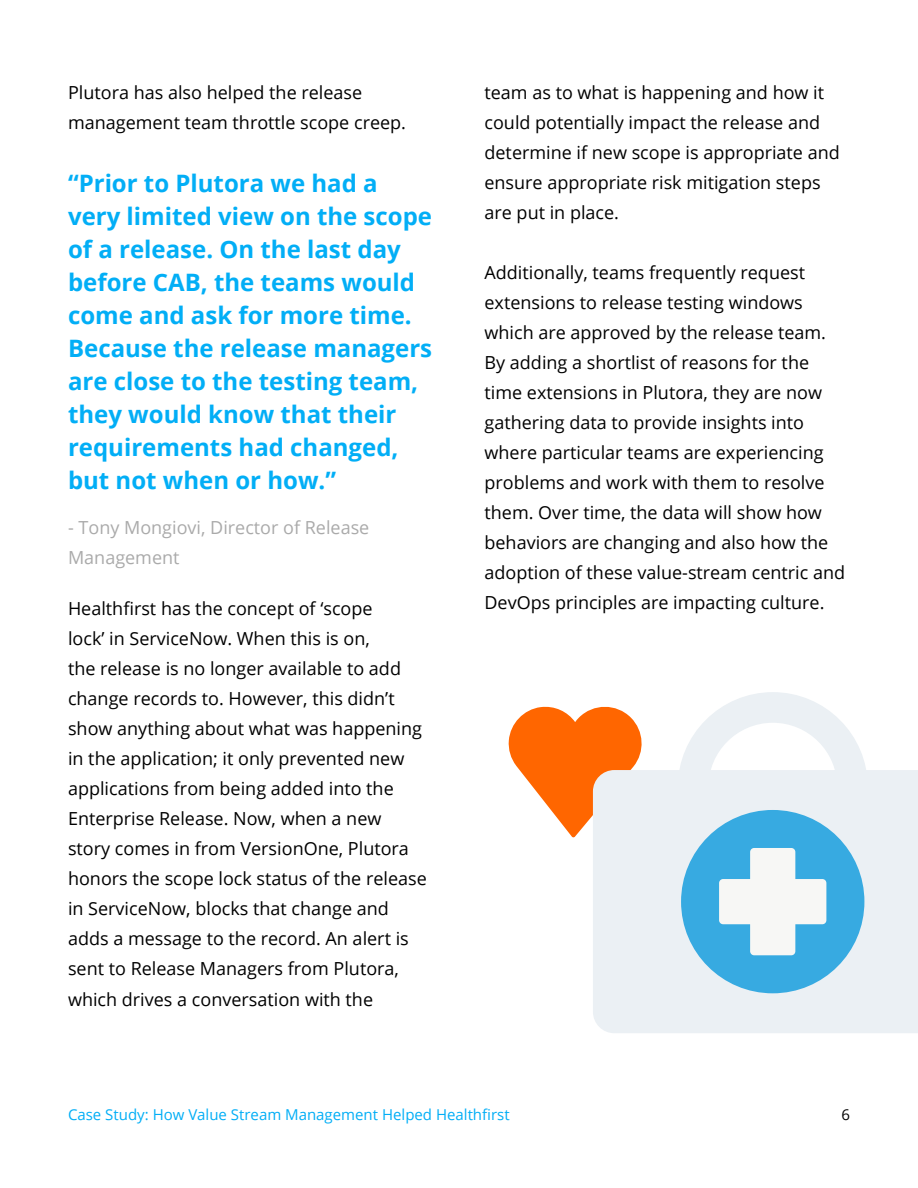
<style>
.page{position:relative;width:918px;height:1188px;background:#fff}
.page>*{position:absolute;margin:0;border:0;box-sizing:border-box;transform-origin:0 0}
.t1{font:700 24px/33px "Open Sans";color:#02aef6}
.t2{font:18px/30px "Open Sans";color:#000}
.t3{font:18px/30px "Open Sans";color:#aaa}
.t4{font:15px "Open Sans";color:#02aef6}
.t5{font:15px "Open Sans";color:#000}
</style>
<div class="page">
<svg style="left:508px;top:706px;width:134px;height:132px"></svg>
<div style="left:593px;top:770px;width:325px;height:263px;background:#ebf0f4"></div>
<div style="left:681px;top:810px;width:183px;height:183px;background:#37aae1;border-radius:50%"></div>
<svg style="left:678px;top:692px;width:190px;height:270px"></svg>
<p class="t2" style="left:68px;top:77px;width:340px">Plutora has also helped the release management team throttle scope creep.</p>
<p class="t1" style="left:68px;top:166px;width:366px">“Prior to Plutora we had a very limited view on the scope of a release. On the last day before CAB, the teams would come and ask for more time.<br>Because the release managers are close to the testing team, they would know that their requirements had changed, but not when or how.”</p>
<p class="t3" style="left:68px;top:512px;width:303px">- Tony Mongiovi, Director of Release<br>Management</p>
<p class="t2" style="left:68px;top:593px;width:360px">Healthfirst has the concept of ‘scope<br>lock’ in ServiceNow. When this is on,<br>the release is no longer available to add change records to. However, this didn’t show anything about what was happening in the application; it only prevented new applications from being added into the Enterprise Release. Now, when a new story comes in from VersionOne, Plutora honors the scope lock status of the release in ServiceNow, blocks that change and adds a message to the record. An alert is sent to Release Managers from Plutora, which drives a conversation with the</p>
<p class="t2" style="left:485px;top:77px;width:357px">team as to what is happening and how it could potentially impact the release and determine if new scope is appropriate and ensure appropriate risk mitigation steps are put in place.</p>
<p class="t2" style="left:485px;top:257px;width:362px">Additionally, teams frequently request extensions to release testing windows which are approved by the release team.<br>By adding a shortlist of reasons for the time extensions in Plutora, they are now gathering data to provide insights into where particular teams are experiencing problems and work with them to resolve them. Over time, the data will show how behaviors are changing and also how the adoption of these value-stream centric and DevOps principles are impacting culture.</p>
<p class="t4" style="left:68px;top:1104px;width:443px">Case Study: How Value Stream Management Helped Healthfirst</p>
<p class="t5" style="left:841px;top:1104px;width:10px">6</p>
</div>
